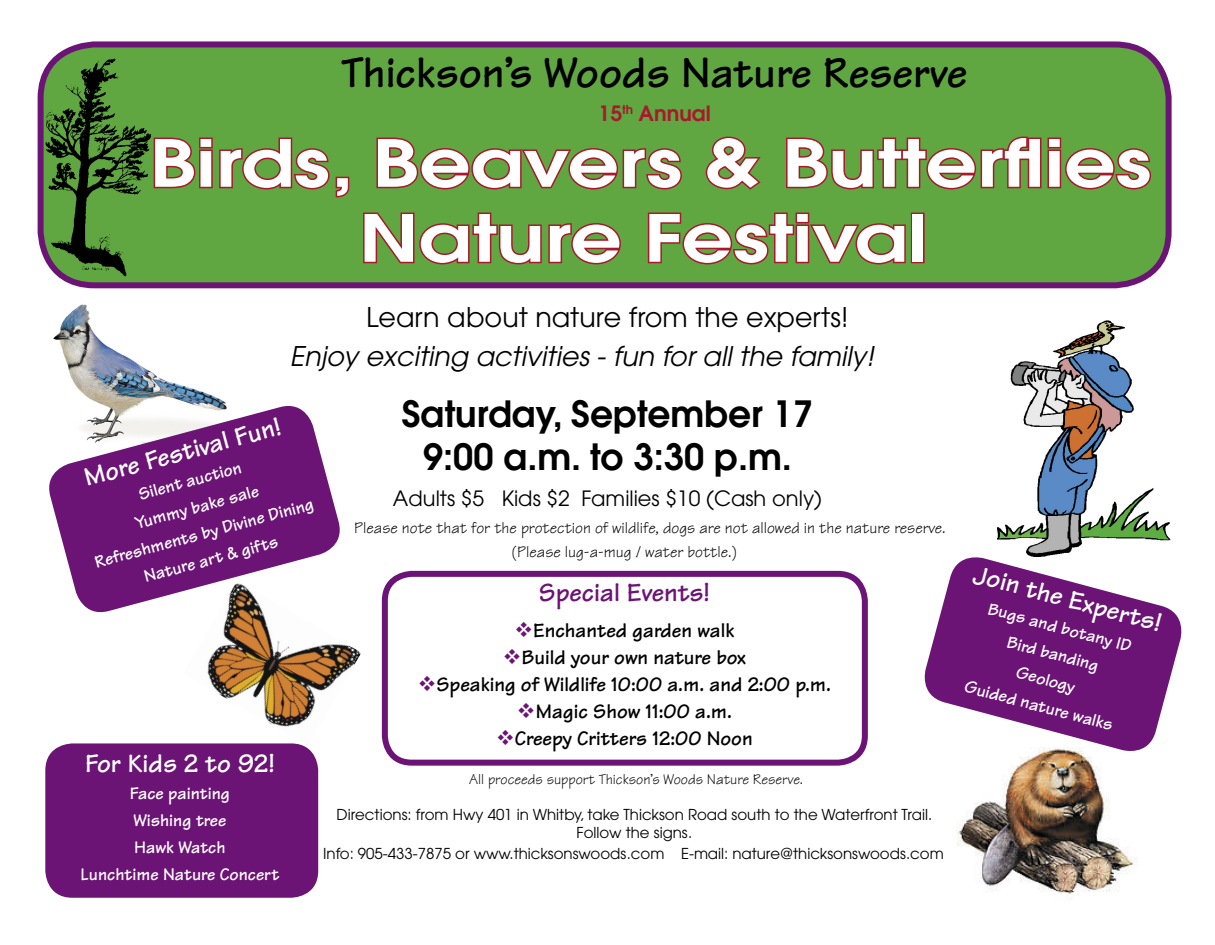
<style>
.page{position:relative;width:1215px;height:945px;background:#fff}
.page>*{position:absolute;margin:0;border:0;box-sizing:border-box;transform-origin:0 0}
.t1{font:600 64.5px/75px "Avant Garde";color:#fff;text-align:center;scale:1.25 1}
.t2{font:700 45px "Tekton";color:#000}
.t3{font:600 36px/43.2px "Avant Garde";color:#000;text-align:center}
.t4{font:700 27px "Tekton";color:#fff}
.t5{font:italic 27px "Avant Garde";color:#000}
.t6{font:27px "Avant Garde";color:#000}
.t7{font:700 27px "Tekton";color:#6c1376}
.t8{font:700 21px "Tekton";color:#000}
.t9{font:21px "Avant Garde";color:#000}
.t10{font:600 21px "Avant Garde";color:#a9192d}
.t11{font:700 18px/27px "Tekton";color:#fff;text-align:center}
.t12{font:16.5px "Tekton";color:#000}
.t13{font:15px/18px "Avant Garde";color:#000;text-align:center}
.t14{font:15px "Tekton";color:#000}
.s1{color:#6c1376}
</style>
<div class="page">
<img style="left:207px;top:618px;width:154px;height:128px">
<img style="left:53px;top:304px;width:169px;height:96px">
<img style="left:956px;top:757px;width:180px;height:142px">
<div style="left:41px;top:44px;width:1128px;height:241px;background:#60a742;border-radius:54px"></div>
<div style="left:38px;top:41px;width:1134px;height:247px;border:6px solid #6c1376;border-radius:54px"></div>
<div style="left:45px;top:743px;width:273px;height:155px;background:#6c1376;border-radius:27px"></div>
<div style="left:382px;top:571px;width:486px;height:195px;border:6px solid #6c1376;border-radius:27px"></div>
<svg style="left:924px;top:557px;width:258px;height:200px;fill:#6c1376"></svg>
<svg style="left:49px;top:400px;width:291px;height:218px;fill:#6c1376"></svg>
<img style="left:997px;top:320px;width:174px;height:237px">
<svg style="left:156px;top:137px;width:194px;height:61px"></svg>
<svg style="left:376px;top:137px;width:306px;height:53px"></svg>
<svg style="left:705px;top:136px;width:56px;height:54px"></svg>
<svg style="left:786px;top:136px;width:366px;height:54px"></svg>
<svg style="left:363px;top:212px;width:258px;height:53px"></svg>
<svg style="left:647px;top:212px;width:259px;height:53px"></svg>
<div style="left:911px;top:213px;width:14px;height:50px;border:3px solid #a9192d"></div>
<img style="left:38px;top:55px;width:118px;height:224px">
<h2 class="t2" style="left:341px;top:44px;width:627px">Thickson’s Woods Nature Reserve</h2>
<p class="t10" style="left:599px;top:100px;width:114px">15<sup>th</sup> Annual</p>
<h1 class="t1" style="left:149px;top:124px;width:803px">Birds, Beavers &amp; Butterflies<br>Nature Festival</h1>
<h3 class="t6" style="left:366px;top:301px;width:484px">Learn about nature from the experts!</h3>
<h3 class="t5" style="left:290px;top:340px;width:586px">Enjoy exciting activities - fun for all the family!</h3>
<h3 class="t4" style="left:80px;top:462px;width:204px;rotate:-15deg">More Festival Fun!</h3>
<p class="t11" style="left:77px;top:497px;width:228px;rotate:-15deg">Silent auction<br>Yummy bake sale<br>Refreshments by Divine Dining<br>Nature art &amp; gifts</p>
<h3 class="t4" style="left:85px;top:747px;width:191px">For Kids 2 to 92!</h3>
<p class="t11" style="left:81px;top:780px;width:200px">Face painting<br>Wishing tree<br>Hawk Watch<br>Lunchtime Nature Concert</p>
<h3 class="t3" style="left:402px;top:392px;width:413px">Saturday, September 17<br>9:00 a.m. to 3:30 p.m.</h3>
<p class="t9" style="left:393px;top:486px;width:431px">Adults $5 Kids $2 Families $10 (Cash only)</p>
<p class="t12" style="left:354px;top:518px;width:593px">Please note that for the protection of wildlife, dogs are not allowed in the nature reserve.</p>
<p class="t12" style="left:512px;top:542px;width:227px">(Please lug-a-mug / water bottle.)</p>
<h3 class="t7" style="left:539px;top:575px;width:173px">Special Events!</h3>
<p class="t8" style="left:514px;top:617px;width:221px"><span class="s1">❖</span>Enchanted garden walk</p>
<p class="t8" style="left:503px;top:644px;width:244px"><span class="s1">❖</span>Build your own nature box</p>
<p class="t8" style="left:418px;top:671px;width:415px"><span class="s1">❖</span>Speaking of Wildlife 10:00 a.m. and 2:00 p.m.</p>
<p class="t8" style="left:517px;top:698px;width:217px"><span class="s1">❖</span>Magic Show 11:00 a.m.</p>
<p class="t8" style="left:496px;top:725px;width:258px"><span class="s1">❖</span>Creepy Critters 12:00 Noon</p>
<p class="t14" style="left:469px;top:770px;width:336px">All proceeds support Thickson’s Woods Nature Reserve.</p>
<p class="t13" style="left:337px;top:805px;width:597px">Directions: from Hwy 401 in Whitby, take Thickson Road south to the Waterfront Trail.<br>Follow the signs.</p>
<p class="t13" style="left:323px;top:845px;width:622px">Info: 905-433-7875 or www.thicksonswoods.com E-mail: nature@thicksonswoods.com</p>
<h3 class="t4" style="left:979px;top:557px;width:195px;rotate:15deg">Join the Experts!</h3>
<p class="t11" style="left:989px;top:594px;width:155px;rotate:15deg">Bugs and botany ID<br>Bird banding<br>Geology<br>Guided nature walks</p>
</div>
